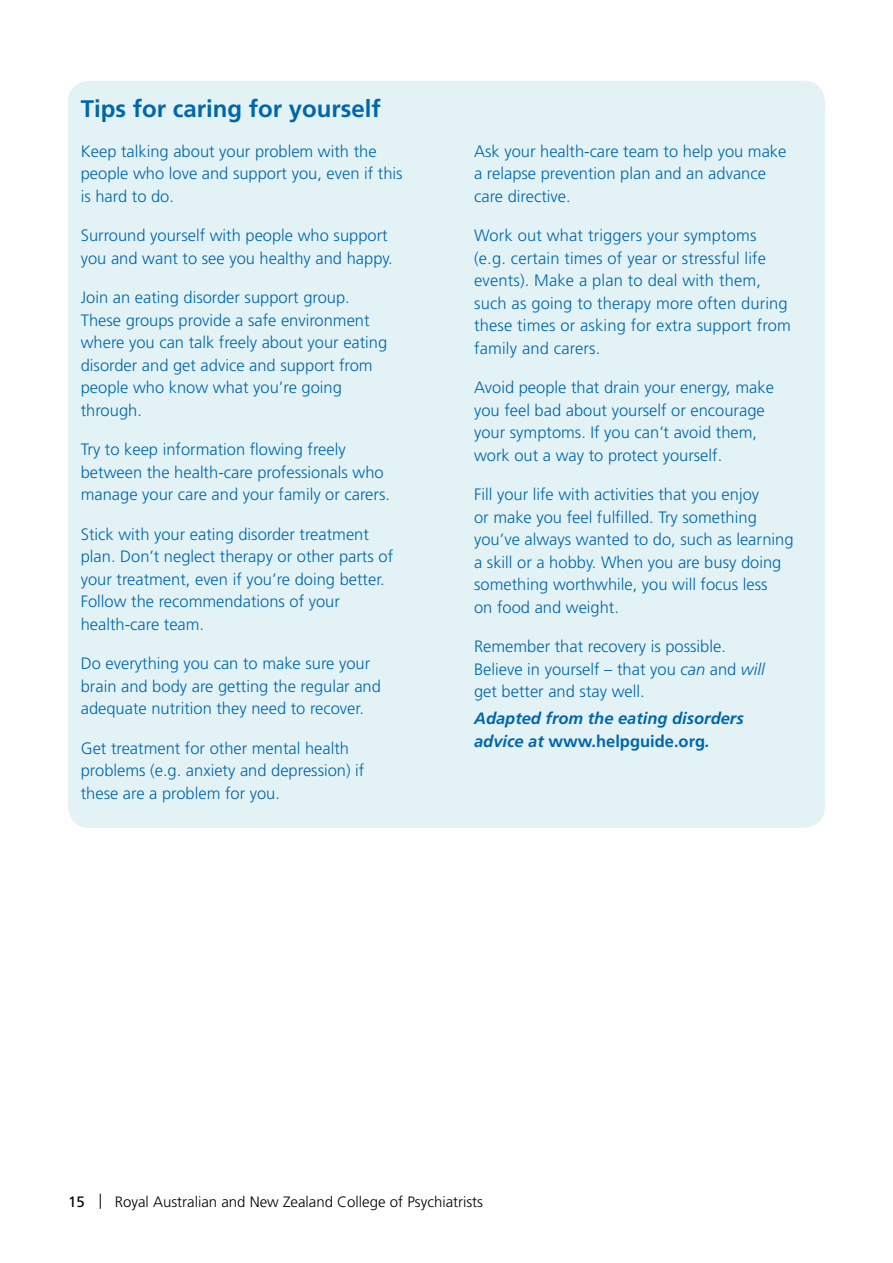
<style>
.page{position:relative;width:893px;height:1263px;background:#fff}
.page>*{position:absolute;margin:0;border:0;box-sizing:border-box;transform-origin:0 0}
.t1{font:700 24px "Frutiger LT Std";color:#0066ad}
.t2{font:300 16.5px/22.5px "Frutiger LT Std";color:#0066ad}
.t3{font:italic 700 16.5px/22.5px "Frutiger LT Std";color:#0066ad}
.t4{font:300 15px "Frutiger LT Std";color:#000}
.s1{font-style:italic}
.s2{font-style:normal}
.s3{font-weight:400}
</style>
<div class="page">
<div style="left:68px;top:81px;width:757px;height:747px;background:#e3f3f5;border-radius:21px"></div>
<h1 class="t1" style="left:81px;top:95px;width:302px">Tips for caring for yourself</h1>
<p class="t2" style="left:81px;top:140px;width:323px">Keep talking about your problem with the people who love and support you, even if this is hard to do.</p>
<p class="t2" style="left:81px;top:224px;width:314px">Surround yourself with people who support you and want to see you healthy and happy.</p>
<p class="t2" style="left:81px;top:286px;width:308px">Join an eating disorder support group.<br>These groups provide a safe environment where you can talk freely about your eating disorder and get advice and support from people who know what you’re going through.</p>
<p class="t2" style="left:81px;top:438px;width:311px">Try to keep information flowing freely between the health-care professionals who manage your care and your family or carers.</p>
<p class="t2" style="left:81px;top:523px;width:314px">Stick with your eating disorder treatment plan. Don’t neglect therapy or other parts of your treatment, even if you’re doing better.<br>Follow the recommendations of your health-care team.</p>
<p class="t2" style="left:81px;top:652px;width:302px">Do everything you can to make sure your brain and body are getting the regular and adequate nutrition they need to recover.</p>
<p class="t2" style="left:81px;top:737px;width:285px">Get treatment for other mental health problems (e.g. anxiety and depression) if these are a problem for you.</p>
<p class="t2" style="left:474px;top:140px;width:314px">Ask your health-care team to help you make a relapse prevention plan and an advance care directive.</p>
<p class="t2" style="left:474px;top:224px;width:318px">Work out what triggers your symptoms (e.g. certain times of year or stressful life events). Make a plan to deal with them, such as going to therapy more often during these times or asking for extra support from family and carers.</p>
<p class="t2" style="left:474px;top:376px;width:301px">Avoid people that drain your energy, make you feel bad about yourself or encourage your symptoms. If you can’t avoid them, work out a way to protect yourself.</p>
<p class="t2" style="left:474px;top:483px;width:321px">Fill your life with activities that you enjoy<br>or make you feel fulfilled. Try something you’ve always wanted to do, such as learning a skill or a hobby. When you are busy doing something worthwhile, you will focus less<br>on food and weight.</p>
<p class="t2" style="left:474px;top:636px;width:292px">Remember that recovery is possible.<br>Believe in yourself – that you <span class="s1">can</span> and <span class="s1">will </span>get better and stay well.</p>
<p class="t3" style="left:474px;top:707px;width:271px">Adapted from the eating disorders advice at <span class="s2">www.helpguide.org</span>.</p>
<p class="t4" style="left:68px;top:1193px;width:417px"><span class="s3">15</span> | Royal Australian and New Zealand College of Psychiatrists</p>
</div>
